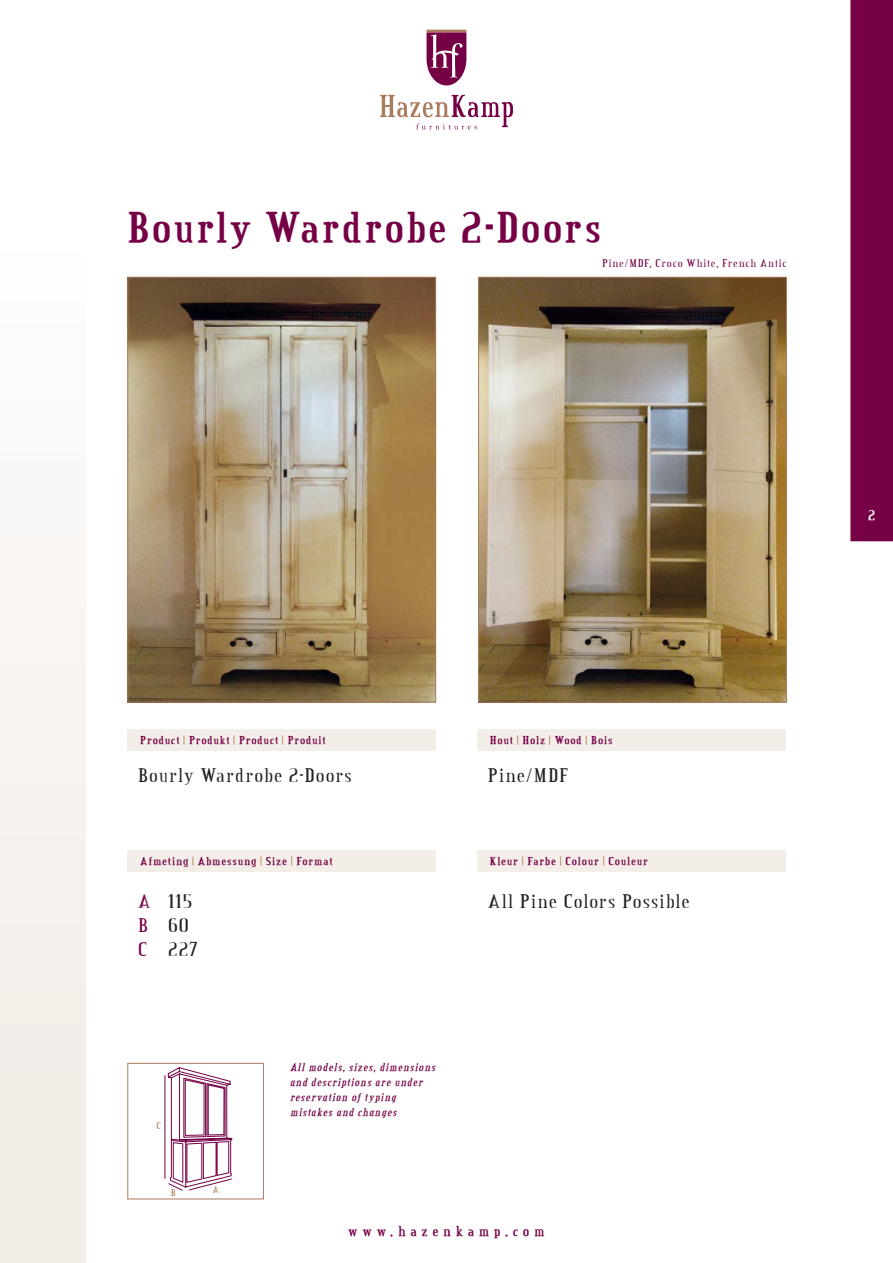
<style>
.page{position:relative;width:893px;height:1263px;background:#fff}
.page>*{position:absolute;margin:0;border:0;box-sizing:border-box;transform-origin:0 0}
.t1{font:700 45px "Credit Valley";letter-spacing:.045em;color:#750045}
.t2{font:21px/24px "Credit Valley";letter-spacing:.05em;color:#231f20}
.t3{font:21px/24px "Credit Valley";color:#750045}
.t4{font:700 15px "Credit Valley";letter-spacing:.305em;color:#750045}
.t5{font:700 15px "Credit Valley";color:#fff}
.t6{font:700 12px "Credit Valley";letter-spacing:.065em;color:#750045}
.t7{font:italic 700 12px/15px "Credit Valley";letter-spacing:.08em;color:#750045}
.t8{font:12px "Credit Valley";letter-spacing:.065em;color:#750045}
.t9{font:10.5px "Credit Valley";color:#aa7b5c}
.s1{color:#aa7b5c}
</style>
<div class="page">
<div style="left:128px;top:729px;width:308px;height:21px;background:#f3eee8"></div>
<div style="left:477px;top:729px;width:308px;height:21px;background:#f3eee8"></div>
<div style="left:128px;top:850px;width:308px;height:22px;background:#f3eee8"></div>
<div style="left:477px;top:850px;width:308px;height:22px;background:#f3eee8"></div>
<svg style="left:427px;top:32px;width:39px;height:53px"></svg>
<hr style="left:427px;top:30px;width:39px;height:2px;background:#aa7b5c">
<svg style="left:380px;top:95px;width:133px;height:34px"></svg>
<div style="left:128px;top:1063px;width:136px;height:136px;border:1px solid #aa7b5c"></div>
<div style="left:0;top:217px;width:85px;height:1046px;background:linear-gradient(to bottom,#fefdfd,#f1ebe4)"></div>
<div style="left:850px;top:0;width:43px;height:541px;background:#750045"></div>
<img style="left:130px;top:279px;width:304px;height:421px">
<div style="left:128px;top:277px;width:308px;height:425px;border:1px solid #aa7b5c"></div>
<img style="left:480px;top:279px;width:305px;height:421px">
<div style="left:478px;top:277px;width:309px;height:425px;border:1px solid #aa7b5c"></div>
<svg style="left:164px;top:1067px;width:69px;height:124px"></svg>
<h1 class="t1" style="left:128px;top:205px;width:475px">Bourly Wardrobe 2-Doors</h1>
<p class="t8" style="left:602px;top:258px;width:186px">Pine/MDF, Croco White, French Antic</p>
<p class="t6" style="left:140px;top:734px;width:187px">Product <span class="s1">|</span> Produkt <span class="s1">|</span> Product <span class="s1">|</span> Produit</p>
<p class="t6" style="left:490px;top:734px;width:124px">Hout <span class="s1">|</span> Holz <span class="s1">|</span> Wood <span class="s1">|</span> Bois</p>
<h2 class="t2" style="left:138px;top:763px;width:215px">Bourly Wardrobe 2-Doors</h2>
<h2 class="t2" style="left:488px;top:763px;width:82px">Pine/MDF</h2>
<p class="t6" style="left:140px;top:855px;width:194px">Afmeting <span class="s1">|</span> Abmessung <span class="s1">|</span> Size <span class="s1">|</span> Format</p>
<p class="t6" style="left:490px;top:855px;width:160px">Kleur <span class="s1">|</span> Farbe <span class="s1">|</span> Colour <span class="s1">|</span> Couleur</p>
<h2 class="t3" style="left:138px;top:889px;width:14px">A</h2>
<h2 class="t2" style="left:488px;top:889px;width:203px">All Pine Colors Possible</h2>
<h2 class="t3" style="left:138px;top:913px;width:11px">B<br>C</h2>
<h2 class="t2" style="left:168px;top:889px;width:31px">115<br>60<br>227</h2>
<p class="t9" style="left:156px;top:1120px;width:6px">C</p>
<p class="t9" style="left:171px;top:1187px;width:6px">B</p>
<p class="t7" style="left:290px;top:1060px;width:147px">All models, sizes, dimensions and descriptions are under reservation of typing mistakes and changes</p>
<p class="t4" style="left:348px;top:1224px;width:198px">www.hazenkamp.com</p>
<p class="t5" style="left:868px;top:508px;width:9px">2</p>
</div>
